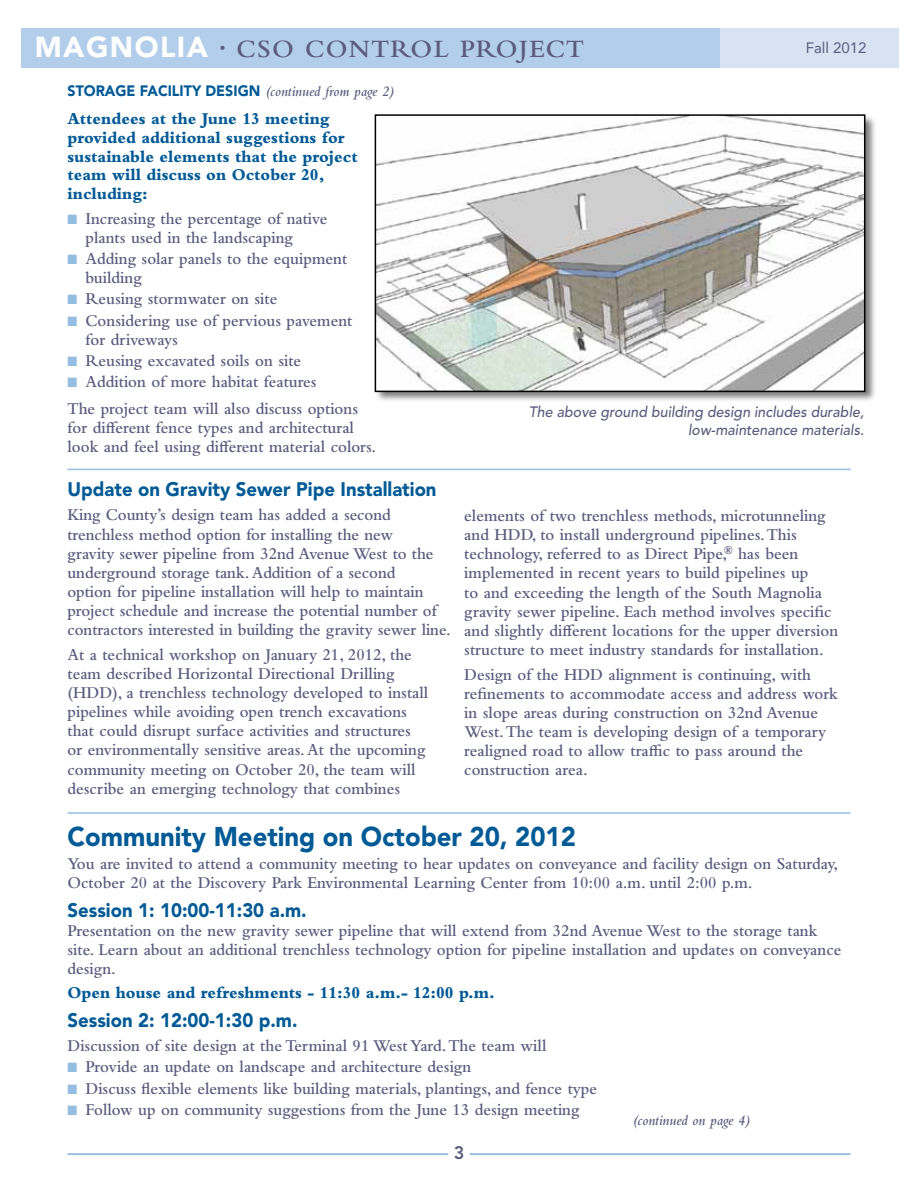
<style>
.page{position:relative;width:918px;height:1188px;background:#fff}
.page>*{position:absolute;margin:0;border:0;box-sizing:border-box;transform-origin:0 0}
.t1{font:900 27px "Avenir LT Std";color:#005a95;scale:.95 1}
.t2{font:600 26.1px "Bembo Std";letter-spacing:.05em;color:#5b5b7e}
.t3{font:900 19.5px "Avenir LT Std";color:#005a95;scale:.95 1}
.t4{font:800 18px "Avenir LT Std";color:#5b5b7e}
.t5{font:600 17.25px/19.2px "Bembo Std";color:#5b5b7e;scale:.95 1}
.t6{font:800 17.25px/18.8px "Bembo Std";color:#005a95;scale:.95 1}
.t7{font:italic 500 15px/18px "Avenir LT Std";color:#5b5b7e;text-align:right;scale:.95 1}
.t8{font:900 15px "Avenir LT Std";color:#005a95;scale:.95 1}
.t9{font:italic 600 15px "Bembo Std";color:#5b5b7e;scale:.95 1}
.t10{font:15px "Avenir LT Std";color:#5b5b7e}
.s1{font-family:"Avenir LT Std";font-weight:900;font-size:28.8px;color:#fff}
.s2{font-family:"Bembo Std";font-weight:600;font-style:italic;color:#5b5b7e}
.s3{color:#94bde2}
</style>
<div class="page">
<div style="left:21px;top:29px;width:859px;height:39px;background:#b3ceea"></div>
<div style="left:720px;top:29px;width:178px;height:39px;background:#d7e3f2"></div>
<hr style="left:68px;top:1153px;width:380px;height:2px;background:#94bde2">
<hr style="left:470px;top:1153px;width:380px;height:2px;background:#94bde2">
<div style="left:375px;top:115px;width:502px;height:287px;background:#000;opacity:.52"></div>
<img style="left:378px;top:117px;width:484px;height:272px">
<hr style="left:68px;top:469px;width:782px;height:1px;background:#94bde2">
<hr style="left:68px;top:812px;width:782px;height:2px;background:#94bde2">
<div style="left:375px;top:114px;width:490px;height:278px;border:2px solid #000"></div>
<h2 class="t2" style="left:35px;top:34px;width:551px"><span class="s1">MAGNOLIA</span> <sup>•</sup> CSO CONTROL PROJECT</h2>
<p class="t10" style="left:806px;top:39px;width:62px">Fall 2012</p>
<p class="t8" style="left:68px;top:82px;width:345px">STORAGE FACILITY DESIGN <span class="s2">(continued from page 2)</span></p>
<p class="t6" style="left:68px;top:109px;width:307px">Attendees at the June 13 meeting provided additional suggestions for sustainable elements that the project team will discuss on October 20, including:</p>
<p class="t5" style="left:86px;top:209px;width:256px;text-indent:-18px"><span class="s3">■</span> Increasing the percentage of native plants used in the landscaping</p>
<p class="t5" style="left:86px;top:249px;width:277px;text-indent:-18px"><span class="s3">■</span> Adding solar panels to the equipment building</p>
<p class="t5" style="left:68px;top:289px;width:223px"><span class="s3">■</span> Reusing stormwater on site</p>
<p class="t5" style="left:86px;top:311px;width:283px;text-indent:-18px"><span class="s3">■</span> Considering use of pervious pavement for driveways</p>
<p class="t5" style="left:68px;top:351px;width:248px"><span class="s3">■</span> Reusing excavated soils on site</p>
<p class="t5" style="left:68px;top:369px;width:307px;line-height:26.7px"><span class="s3">■</span> Addition of more habitat features<br>The project team will also discuss options</p>
<p class="t5" style="left:68px;top:418px;width:327px">for different fence types and architectural look and feel using different material colors.</p>
<p class="t3" style="left:68px;top:477px;width:390px">Update on Gravity Sewer Pipe Installation</p>
<p class="t5" style="left:68px;top:506px;width:405px">King County’s design team has added a second trenchless method option for installing the new<br>gravity sewer pipeline from 32nd Avenue West to the underground storage tank. Addition of a second<br>option for pipeline installation will help to maintain project schedule and increase the potential number of contractors interested in building the gravity sewer line.</p>
<p class="t5" style="left:68px;top:645px;width:381px">At a technical workshop on January 21, 2012, the team described Horizontal Directional Drilling (HDD), a trenchless technology developed to install pipelines while avoiding open trench excavations that could disrupt surface activities and structures or environmentally sensitive areas. At the upcoming community meeting on October 20, the team will describe an emerging technology that combines</p>
<p class="t7" style="left:529px;top:403px;width:354px">The above ground building design includes durable, low-maintenance materials.</p>
<p class="t5" style="left:464px;top:506px;width:395px">elements of two trenchless methods, microtunneling and HDD, to install underground pipelines. This technology, referred to as Direct Pipe,<sup>®</sup> has been implemented in recent years to build pipelines up<br>to and exceeding the length of the South Magnolia gravity sewer pipeline. Each method involves specific and slightly different locations for the upper diversion structure to meet industry standards for installation.</p>
<p class="t5" style="left:464px;top:665px;width:395px">Design of the HDD alignment is continuing, with refinements to accommodate access and address work in slope areas during construction on 32nd Avenue West. The team is developing design of a temporary realigned road to allow traffic to pass around the construction area.</p>
<h1 class="t1" style="left:68px;top:820px;width:537px">Community Meeting on October 20, 2012</h1>
<p class="t5" style="left:68px;top:854px;width:813px">You are invited to attend a community meeting to hear updates on conveyance and facility design on Saturday,<br>October 20 at the Discovery Park Environmental Learning Center from 10:00 a.m. until 2:00 p.m.</p>
<p class="t3" style="left:68px;top:899px;width:253px">Session 1: 10:00-11:30 a.m.</p>
<p class="t5" style="left:68px;top:921px;width:816px">Presentation on the new gravity sewer pipeline that will extend from 32nd Avenue West to the storage tank site. Learn about an additional trenchless technology option for pipeline installation and updates on conveyance design.</p>
<p class="t6" style="left:68px;top:983px;width:451px">Open house and refreshments - 11:30 a.m.- 12:00 p.m.</p>
<p class="t3" style="left:68px;top:1008px;width:244px">Session 2: 12:00-1:30 p.m.</p>
<p class="t5" style="left:68px;top:1036px;width:506px">Discussion of site design at the Terminal 91 West Yard. The team will</p>
<p class="t5" style="left:68px;top:1058px;width:427px"><span class="s3">■</span> Provide an update on landscape and architecture design</p>
<p class="t5" style="left:68px;top:1079px;width:559px"><span class="s3">■</span> Discuss flexible elements like building materials, plantings, and fence type</p>
<p class="t5" style="left:68px;top:1100px;width:541px"><span class="s3">■</span> Follow up on community suggestions from the June 13 design meeting</p>
<p class="t9" style="left:633px;top:1113px;width:125px">(continued on page 4)</p>
<p class="t4" style="left:454px;top:1142px;width:12px">3</p>
</div>
